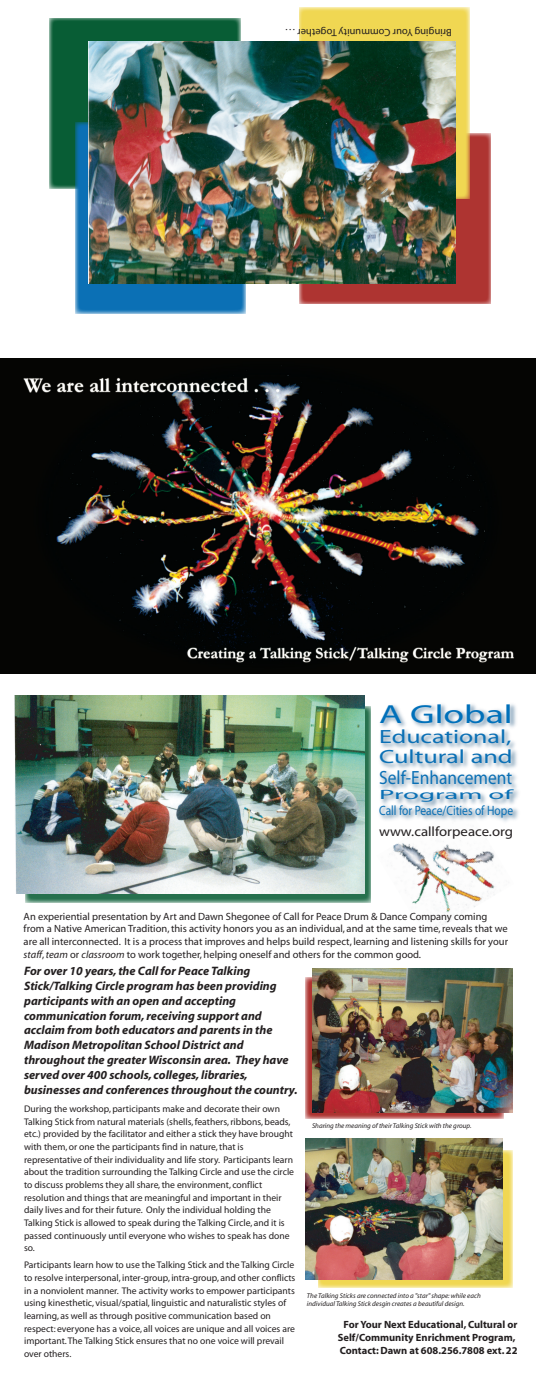
<style>
.page{position:relative;width:536px;height:1386px;background:#fff}
.page>*{position:absolute;margin:0;border:0;box-sizing:border-box;transform-origin:0 0}
.t1{font:26.25px "Myriad";color:#0070ba;scale:1.44 1}
.t2{font:19.16px/20.4px "Myriad";color:#0b70b5;text-align:justify;scale:1.34 1}
.t3{font:13.56px "Myriad";color:#0b70b5;scale:2.13 1}
.t4{font:13.47px "Myriad";color:#0b70b5;scale:.85 1}
.t5{font:13.47px "Myriad";color:#231f20;scale:1.09 1}
.t6{font:italic 700 12.25px/14.9px "Myriad";color:#231f20}
.t7{font:10.5px/12.7px "Myriad";color:#231f20}
.t8{font:700 10.5px/12.7px "Myriad";color:#231f20;text-align:center}
.t9{font:9.62px/12.7px "Myriad";color:#231f20}
.t10{font:italic 7px/8.3px "Myriad";color:#231f20}
.s1{font-style:italic}
</style>
<div class="page">
<div style="left:299px;top:133px;width:192px;height:171px;background:#ae3431"></div>
<div style="left:298px;top:7px;width:171px;height:192px;background:#f0d752"></div>
<div style="left:49px;top:18px;width:192px;height:171px;background:#085d35"></div>
<svg style="left:75px;top:122px;width:171px;height:192px;fill:#0b70b5"></svg>
<svg style="left:318px;top:1150px;width:194px;height:138px;fill:#f0d753"></svg>
<svg style="left:305px;top:977px;width:198px;height:142px"></svg>
<img style="left:393px;top:833px;width:102px;height:93px">
<svg style="left:25px;top:706px;width:346px;height:197px;fill:#287250"></svg>
<img style="left:0;top:359px;width:536px;height:315px">
<img style="left:15px;top:696px;width:349px;height:198px">
<img style="left:380px;top:704px;width:136px;height:20px">
<img style="left:380px;top:724px;width:136px;height:20px">
<img style="left:380px;top:744px;width:137px;height:21px">
<img style="left:380px;top:765px;width:137px;height:20px">
<img style="left:379px;top:811px;width:140px;height:11px">
<img style="left:379px;top:785px;width:140px;height:26px">
<img style="left:312px;top:969px;width:200px;height:143px">
<img style="left:305px;top:1139px;width:197px;height:141px">
<img style="left:89px;top:41px;width:366px;height:242px">
<p class="t7" style="left:452px;top:38px;width:168px;rotate:-180deg">rB inging Your Community oT gether . ..</p>
<h1 class="t1" style="left:379px;top:701px;width:94px">A Global</h1>
<h2 class="t2" style="left:379px;top:727px;width:101px">Educational, Cultural and Self-Enhancement</h2>
<h3 class="t4" style="left:379px;top:803px;width:159px">Call for Peace/Cities of Hope</h3>
<h3 class="t3" style="left:379px;top:788px;width:64px">Program of</h3>
<h3 class="t5" style="left:379px;top:824px;width:124px">www.callforpeace.org</h3>
<p class="t7" style="left:24px;top:910px;width:486px">An experiential presentation by Art and Dawn Shegonee of Call for Peace Drum &amp; Dance Company coming from a Native American Tradition, this activity honors you as an individual, and at the same time, reveals that we are all interconnected. It is a process that improves and helps build respect, learning and listening skills for your <span class="s1">staff</span>,<span class="s1">team</span> or <span class="s1">classroom</span> to work together, helping oneself and others for the common good.</p>
<p class="t6" style="left:24px;top:964px;width:275px">For over 10 years, the Call for Peace Talking Stick/Talking Circle program has been providing participants with an open and accepting communication forum, receiving support and acclaim from both educators and parents in the Madison Metropolitan School District and throughout the greater Wisconsin area. They have served over 400 schools, colleges, libraries, businesses and conferences throughout the country.</p>
<p class="t9" style="left:24px;top:1103px;width:271px">During the workshop, participants make and decorate their own Talking Stick from natural materials (shells, feathers, ribbons, beads, etc.) provided by the facilitator and either a stick they have brought with them, or one the participants find in nature, that is representative of their individuality and life story. Participants learn about the tradition surrounding the Talking Circle and use the circle to discuss problems they all share, the environment, conflict resolution and things that are meaningful and important in their daily lives and for their future. Only the individual holding the Talking Stick is allowed to speak during the Talking Circle, and it is passed continuously until everyone who wishes to speak has done so.</p>
<p class="t9" style="left:24px;top:1259px;width:273px">Participants learn how to use the Talking Stick and the Talking Circle to resolve interpersonal, inter-group, intra-group, and other conflicts in a nonviolent manner. The activity works to empower participants using kinesthetic, visual/spatial, linguistic and naturalistic styles of learning, as well as through positive communication based on respect: everyone has a voice, all voices are unique and all voices are important.The Talking Stick ensures that no one voice will prevail over others.</p>
<p class="t10" style="left:312px;top:1122px;width:161px">Sharing the meaning of their Talking Stick with the group.</p>
<p class="t10" style="left:307px;top:1292px;width:175px">The Talking Sticks are connected into a "star" shape: while each individual Talking Stick desgin creates a beautiful design.</p>
<p class="t8" style="left:337px;top:1319px;width:181px">For Your Next Educational, Cultural or<br>Self/Community Enrichment Program,<br>Contact: Dawn at 608.256.7808 ext. 22</p>
</div>
